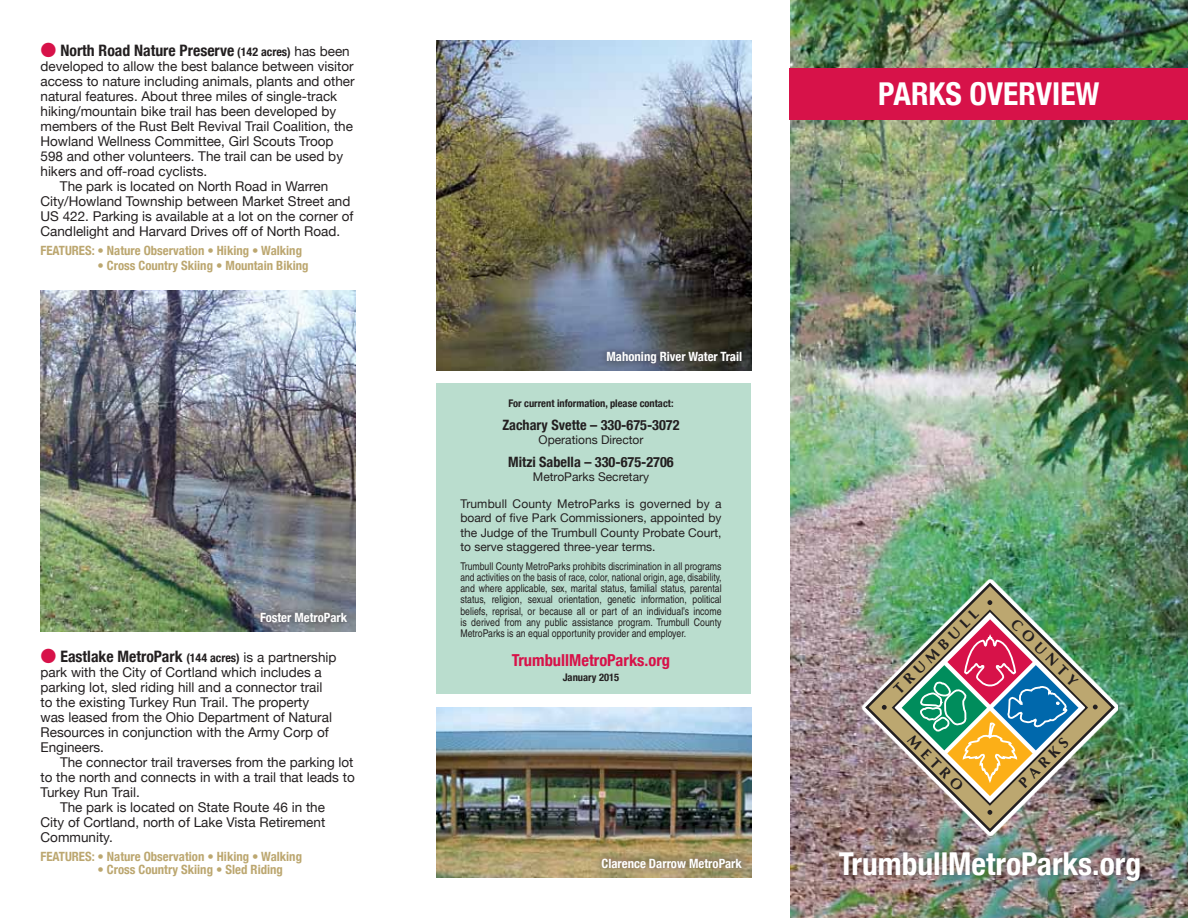
<style>
.page{position:relative;width:1188px;height:918px;background:#fff}
.page>*{position:absolute;margin:0;border:0;box-sizing:border-box;transform-origin:0 0}
.t1{font:700 condensed 31.5px "Helvetica Neue";color:#fff}
.t2{font:700 condensed 16.5px "Helvetica Neue";color:#d71249}
.t3{font:700 condensed 15.75px "Helvetica Neue";color:#231f20}
.t4{font:700 15px "Zapf Humanist 601 BT";color:#231f20}
.t5{font:700 condensed 14.25px "Helvetica Neue";color:#231f20}
.t6{font:13.5px/15px "Helvetica Neue";color:#231f20}
.t7{font:700 condensed 12.75px "Helvetica Neue";color:#bca770}
.t8{font:700 condensed 12.75px "Helvetica Neue";color:#fff}
.t9{font:12px/14.4px "Helvetica Neue";color:#231f20;text-align:justify}
.t10{font:condensed 10.65px/11.2px "Helvetica";color:#231f20;text-align:justify}
.t11{font:700 condensed 10.5px "Helvetica Neue";color:#231f20}
.s1{font-size:12px}
.s2{font-weight:400;font-stretch:normal;font-size:13.5px}
</style>
<div class="page">
<img style="left:790px;top:0;width:398px;height:918px">
<img style="left:436px;top:40px;width:316px;height:330px">
<div style="left:790px;top:68px;width:398px;height:51px;background:#d71249"></div>
<div style="left:831px;top:844px;width:317px;height:45px;background:#231f20;opacity:.35"></div>
<div style="left:436px;top:383px;width:316px;height:311px;background:#baddce"></div>
<img style="left:436px;top:707px;width:316px;height:171px">
<div style="left:599px;top:344px;width:151px;height:27px;background:#231f20;opacity:.75"></div>
<div style="left:594px;top:851px;width:155px;height:25px;background:#231f20;opacity:.75"></div>
<img style="left:862px;top:579px;width:256px;height:257px">
<img style="left:865px;top:583px;width:250px;height:249px">
<img style="left:882px;top:600px;width:216px;height:215px">
<img style="left:40px;top:290px;width:316px;height:342px">
<div style="left:253px;top:605px;width:102px;height:25px;background:#231f20;opacity:.75"></div>
<p class="t3" style="left:60px;top:38px;width:291px">North Road Nature Preserve <span class="s1">(142 acres)</span> <span class="s2">has been</span></p>
<p class="t6" style="left:40px;top:58px;width:315px">developed to allow the best balance between visitor</p>
<p class="t6" style="left:40px;top:73px;width:316px">access to nature including animals, plants and other</p>
<p class="t6" style="left:40px;top:88px;width:298px">natural features. About three miles of single-track</p>
<p class="t6" style="left:40px;top:103px;width:297px">hiking/mountain bike trail has been developed by</p>
<p class="t6" style="left:40px;top:118px;width:314px">members of the Rust Belt Revival Trail Coalition, the</p>
<p class="t6" style="left:40px;top:133px;width:295px">Howland Wellness Committee, Girl Scouts Troop</p>
<p class="t6" style="left:40px;top:148px;width:304px">598 and other volunteers. The trail can be used by</p>
<p class="t6" style="left:40px;top:163px;width:168px">hikers and off-road cyclists.</p>
<p class="t6" style="left:60px;top:178px;width:270px">The park is located on North Road in Warren</p>
<p class="t6" style="left:40px;top:193px;width:312px">City/Howland Township between Market Street and</p>
<p class="t6" style="left:40px;top:208px;width:315px">US 422. Parking is available at a lot on the corner of</p>
<p class="t6" style="left:40px;top:223px;width:301px">Candlelight and Harvard Drives off of North Road.</p>
<p class="t7" style="left:40px;top:240px;width:263px">FEATURES: • Nature Observation • Hiking • Walking</p>
<p class="t7" style="left:97px;top:255px;width:213px">• Cross Country Skiing • Mountain Biking</p>
<p class="t8" style="left:260px;top:607px;width:89px">Foster MetroPark</p>
<p class="t3" style="left:60px;top:643px;width:278px">Eastlake MetroPark <span class="s1">(144 acres)</span> <span class="s2">is a partnership</span></p>
<p class="t6" style="left:41px;top:663px;width:293px">park with the City of Cortland which includes a parking lot, sled riding hill and a connector trail to the existing Turkey Run Trail. The property was leased from the Ohio Department of Natural Resources in conjunction with the Army Corp of Engineers.</p>
<p class="t6" style="left:60px;top:753px;width:295px">The connector trail traverses from the parking lot</p>
<p class="t6" style="left:41px;top:768px;width:316px">to the north and connects in with a trail that leads to</p>
<p class="t6" style="left:41px;top:783px;width:101px">Turkey Run Trail.</p>
<p class="t6" style="left:60px;top:798px;width:267px">The park is located on State Route 46 in the</p>
<p class="t6" style="left:41px;top:813px;width:286px">City of Cortland, north of Lake Vista Retirement</p>
<p class="t6" style="left:41px;top:828px;width:74px">Community.</p>
<p class="t7" style="left:40px;top:846px;width:263px">FEATURES: • Nature Observation • Hiking • Walking</p>
<p class="t7" style="left:97px;top:859px;width:187px">• Cross Country Skiing • Sled Riding</p>
<h1 class="t1" style="left:878px;top:67px;width:223px">PARKS OVERVIEW</h1>
<p class="t8" style="left:607px;top:346px;width:137px">Mahoning River Water Trail</p>
<p class="t11" style="left:508px;top:394px;width:167px">For current information, please contact:</p>
<p class="t5" style="left:502px;top:413px;width:179px">Zachary Svette – 330-675-3072</p>
<p class="t9" style="left:539px;top:432px;width:106px">Operations Director</p>
<p class="t5" style="left:508px;top:450px;width:167px">Mitzi Sabella – 330-675-2706</p>
<p class="t9" style="left:533px;top:469px;width:118px">MetroParks Secretary</p>
<p class="t9" style="left:460px;top:495px;width:263px">Trumbull County MetroParks is governed by a board of five Park Commissioners, appointed by the Judge of the Trumbull County Probate Court, to serve staggered three-year terms.</p>
<p class="t10" style="left:460px;top:560px;width:263px">Trumbull County MetroParks prohibits discrimination in all programs and activities on the basis of race, color, national origin, age, disability, and where applicable, sex, marital status, familial status, parental status, religion, sexual orientation, genetic information, political beliefs, reprisal, or because all or part of an individual’s income is derived from any public assistance program. Trumbull County MetroParks is an equal opportunity provider and employer.</p>
<p class="t2" style="left:512px;top:646px;width:160px">TrumbullMetroParks.org</p>
<p class="t11" style="left:563px;top:668px;width:58px">January 2015</p>
<p class="t8" style="left:602px;top:853px;width:142px">Clarence Darrow MetroPark</p>
<p class="t4" style="left:889px;top:685px;width:115px;rotate:-45deg">TRUMBULL</p>
<p class="t4" style="left:917px;top:731px;width:73px;rotate:45deg">METRO</p>
<p class="t4" style="left:1020px;top:615px;width:89px;rotate:45deg">COUNTY</p>
<p class="t4" style="left:1015px;top:779px;width:65px;rotate:-45deg">PARKS</p>
<h1 class="t1" style="left:839px;top:837px;width:304px">TrumbullMetroParks.org</h1>
</div>
